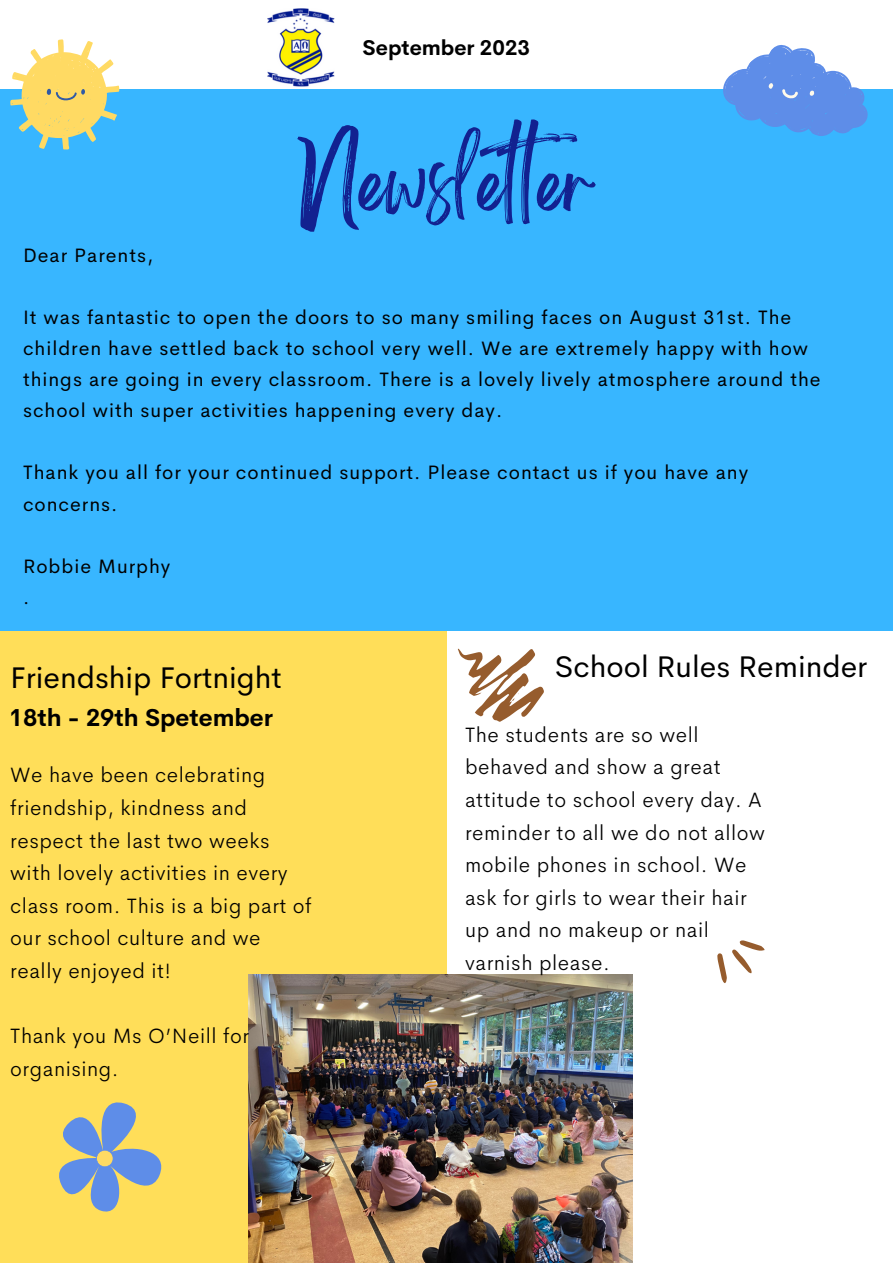
<style>
.page{position:relative;width:893px;height:1264px;background:#fff}
.page>*{position:absolute;margin:0;border:0;box-sizing:border-box;transform-origin:0 0}
.t1{font:69px "Brightwall";color:#122190}
.t2{font:30px "Cerebri Sans";color:#000}
.t3{font:700 24px "Cerebri Sans";color:#000}
.t4{font:300 21px/32.5px "Cerebri Sans";letter-spacing:.025em;color:#000}
.t5{font:700 21px "Cerebri Sans";color:#000}
.t6{font:19.5px/31px "Cerebri Sans";letter-spacing:.05em;color:#000}
</style>
<div class="page">
<svg style="left:458px;top:648px;width:86px;height:73px"></svg>
<div style="left:0;top:626px;width:446px;height:636px;background:#ffde59"></div>
<div style="left:0;top:89px;width:892px;height:542px;background:#38b6ff"></div>
<svg style="left:717px;top:940px;width:47px;height:43px"></svg>
<svg style="left:59px;top:1102px;width:103px;height:110px"></svg>
<svg style="left:723px;top:45px;width:145px;height:91px"></svg>
<svg style="left:10px;top:39px;width:109px;height:110px"></svg>
<img style="left:267px;top:8px;width:67px;height:79px">
<img style="left:249px;top:974px;width:383px;height:288px">
<p class="t5" style="left:362px;top:34px;width:169px">September 2023</p>
<p class="t6" style="left:23px;top:240px;width:132px">Dear Parents,</p>
<p class="t1" style="left:299px;top:158px;width:296px">Newsleter</p>
<p class="t6" style="left:23px;top:302px;width:799px">It was fantastic to open the doors to so many smiling faces on August 31st. The children have settled back to school very well. We are extremely happy with how things are going in every classroom. There is a lovely lively atmosphere around the school with super activities happening every day.</p>
<p class="t6" style="left:23px;top:457px;width:726px">Thank you all for your continued support. Please contact us if you have any concerns.</p>
<p class="t6" style="left:23px;top:550px;width:149px">Robbie Murphy</p>
<p class="t6" style="left:23px;top:581px;width:8px">.</p>
<p class="t2" style="left:10px;top:657px;width:273px">Friendship Fortnight</p>
<p class="t3" style="left:9px;top:702px;width:265px">18th - 29th Spetember</p>
<p class="t4" style="left:10px;top:758px;width:303px">We have been celebrating friendship, kindness and respect the last two weeks with lovely activities in every class room. This is a big part of our school culture and we really enjoyed it!</p>
<p class="t4" style="left:10px;top:1019px;width:240px">Thank you Ms O’Neill for organising.</p>
<p class="t2" style="left:555px;top:647px;width:314px">School Rules Reminder</p>
<p class="t4" style="left:465px;top:718px;width:301px">The students are so well behaved and show a great attitude to school every day. A reminder to all we do not allow mobile phones in school. We ask for girls to wear their hair up and no makeup or nail varnish please.</p>
</div>
